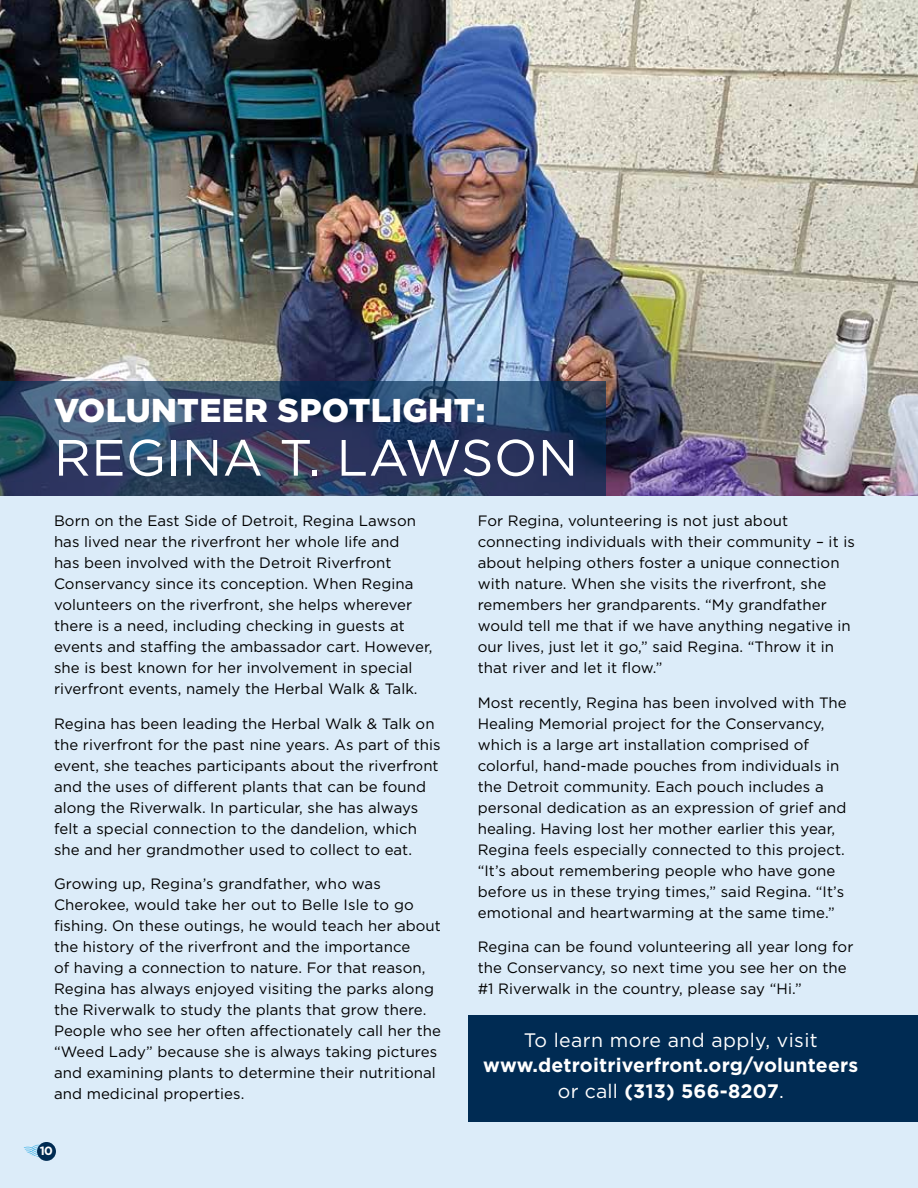
<style>
.page{position:relative;width:918px;height:1188px;background:#fff}
.page>*{position:absolute;margin:0;border:0;box-sizing:border-box;transform-origin:0 0}
.t1{font:51px "Gotham";letter-spacing:.01em;color:#fff}
.t2{font:900 33px "Gotham";letter-spacing:.01em;color:#fff}
.t3{font:700 19.5px/25.5px "Gotham";letter-spacing:.01em;color:#fff;text-align:center}
.t4{font:19.5px "Gotham";letter-spacing:.02em;color:#fff}
.t5{font:15px/21px "Gotham";letter-spacing:.005em;color:#000}
.t6{font:700 12px "Gotham";color:#fff}
.s1{font-weight:400}
</style>
<div class="page">
<div style="left:0;top:492px;width:918px;height:696px;background:#dcecf9"></div>
<img style="left:0;top:0;width:918px;height:495px">
<svg style="left:0;top:381px;width:606px;height:114px;background:#2d4062"></svg>
<svg style="left:24px;top:1145px;width:15px;height:12px"></svg>
<div style="left:37px;top:1142px;width:19px;height:19px;background:#002b53;border-radius:50%"></div>
<div style="left:469px;top:1015px;width:449px;height:107px;background:#002b53"></div>
<h2 class="t2" style="left:54px;top:387px;width:433px">VOLUNTEER SPOTLIGHT:</h2>
<h1 class="t1" style="left:54px;top:425px;width:526px">REGINA T. LAWSON</h1>
<p class="t5" style="left:54px;top:510px;width:380px">Born on the East Side of Detroit, Regina Lawson has lived near the riverfront her whole life and<br>has been involved with the Detroit Riverfront Conservancy since its conception. When Regina volunteers on the riverfront, she helps wherever there is a need, including checking in guests at events and staffing the ambassador cart. However, she is best known for her involvement in special riverfront events, namely the Herbal Walk &amp; Talk.</p>
<p class="t5" style="left:54px;top:712px;width:388px">Regina has been leading the Herbal Walk &amp; Talk on the riverfront for the past nine years. As part of this event, she teaches participants about the riverfront and the uses of different plants that can be found along the Riverwalk. In particular, she has always felt a special connection to the dandelion, which she and her grandmother used to collect to eat.</p>
<p class="t5" style="left:54px;top:873px;width:389px">Growing up, Regina’s grandfather, who was Cherokee, would take her out to Belle Isle to go fishing. On these outings, he would teach her about the history of the riverfront and the importance<br>of having a connection to nature. For that reason, Regina has always enjoyed visiting the parks along the Riverwalk to study the plants that grow there.<br>People who see her often affectionately call her the “Weed Lady” because she is always taking pictures and examining plants to determine their nutritional and medicinal properties.</p>
<p class="t6" style="left:40px;top:1143px;width:15px">10</p>
<p class="t5" style="left:478px;top:510px;width:379px">For Regina, volunteering is not just about connecting individuals with their community – it is about helping others foster a unique connection with nature. When she visits the riverfront, she remembers her grandparents. “My grandfather would tell me that if we have anything negative in our lives, just let it go,” said Regina. “Throw it in that river and let it flow.”</p>
<p class="t5" style="left:478px;top:691px;width:371px">Most recently, Regina has been involved with The Healing Memorial project for the Conservancy, which is a large art installation comprised of colorful, hand-made pouches from individuals in the Detroit community. Each pouch includes a personal dedication as an expression of grief and healing. Having lost her mother earlier this year, Regina feels especially connected to this project. “It’s about remembering people who have gone before us in these trying times,” said Regina. “It’s emotional and heartwarming at the same time.”</p>
<p class="t5" style="left:478px;top:936px;width:377px">Regina can be found volunteering all year long for the Conservancy, so next time you see her on the #1 Riverwalk in the country, please say “Hi.”</p>
<h3 class="t4" style="left:524px;top:1027px;width:295px">To learn more and apply, visit</h3>
<h3 class="t3" style="left:483px;top:1052px;width:377px">www.detroitriverfront.org/volunteers <span class="s1">or call</span> (313) 566-8207<span class="s1">.</span></h3>
</div>
